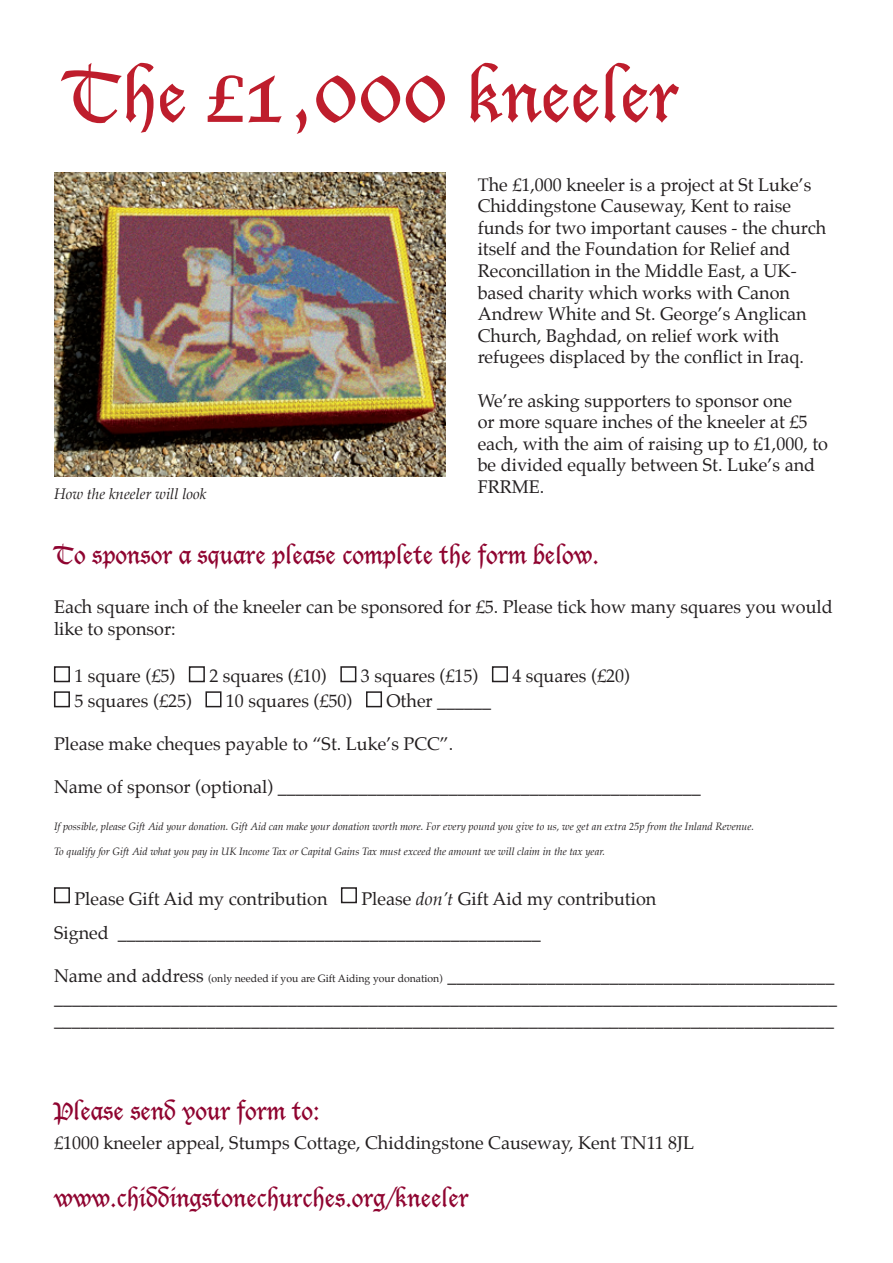
<style>
.page{position:relative;width:893px;height:1263px;background:#fff}
.page>*{position:absolute;margin:0;border:0;box-sizing:border-box;transform-origin:0 0}
.t1{font:69px "Lucida Blackletter";color:#be1d2c}
.t2{font:24px "Lucida Blackletter";color:#8f0430}
.t3{font:18px/21.6px "Palatino";color:#231f20}
.t4{font:italic 15px "Palatino";color:#231f20}
.t5{font:italic 10.5px "Palatino";color:#231f20}
.s1{font-size:84px}
.s2{font-style:inherit}
.s3{font-style:italic}
.s4{font-size:10.5px}
</style>
<div class="page">
<img style="left:54px;top:172px;width:392px;height:304px">
<div style="left:54px;top:666px;width:16px;height:16px;border:2px solid #231f20"></div>
<div style="left:189px;top:666px;width:16px;height:16px;border:2px solid #231f20"></div>
<div style="left:340px;top:666px;width:16px;height:16px;border:2px solid #231f20"></div>
<div style="left:492px;top:666px;width:16px;height:16px;border:2px solid #231f20"></div>
<div style="left:54px;top:691px;width:16px;height:16px;border:2px solid #231f20"></div>
<div style="left:205px;top:691px;width:16px;height:16px;border:2px solid #231f20"></div>
<div style="left:366px;top:691px;width:16px;height:16px;border:2px solid #231f20"></div>
<div style="left:54px;top:887px;width:16px;height:16px;border:2px solid #231f20"></div>
<div style="left:341px;top:887px;width:16px;height:16px;border:2px solid #231f20"></div>
<h1 class="t1" style="left:64px;top:56px;width:616px">The <span class="s1">£1,000</span> kneeler</h1>
<p class="t4" style="left:54px;top:485px;width:154px">How the kneeler will look</p>
<p class="t3" style="left:478px;top:175px;width:350px">The £1,000 kneeler is a project at St Luke’s Chiddingstone Causeway, Kent to raise funds for two important causes - the church itself and the Foundation for Relief and Reconcillation in the Middle East, a UK&shy;based charity which works with Canon Andrew White and St. George’s Anglican Church, Baghdad, on relief work with refugees displaced by the conflict in Iraq.</p>
<p class="t3" style="left:478px;top:391px;width:352px">We’re asking supporters to sponsor one<br>or more square inches of the kneeler at £5 each, with the aim of raising up to £1,000, to be divided equally between St. Luke’s and FRRME.</p>
<h2 class="t2" style="left:54px;top:541px;width:547px">To sponsor a square please complete the form below.</h2>
<p class="t3" style="left:54px;top:598px;width:780px">Each square inch of the kneeler can be sponsored for £5. Please tick how many squares you would like to sponsor:</p>
<p class="t3" style="left:74px;top:666px;width:102px">1 square (£5)</p>
<p class="t3" style="left:209px;top:666px;width:119px">2 squares (£10)</p>
<p class="t3" style="left:361px;top:666px;width:119px">3 squares (£15)</p>
<p class="t3" style="left:512px;top:666px;width:119px">4 squares (£20)</p>
<p class="t3" style="left:74px;top:691px;width:119px">5 squares (£25)</p>
<p class="t3" style="left:226px;top:691px;width:128px">10 squares (£50)</p>
<p class="t3" style="left:386px;top:691px;width:106px">Other ______</p>
<p class="t3" style="left:54px;top:734px;width:401px">Please make cheques payable to “St. Luke’s PCC”.</p>
<p class="t3" style="left:54px;top:778px;width:648px">Name of sponsor (optional) _______________________________________________</p>
<p class="t5" style="left:54px;top:820px;width:702px">If possible, please Gift Aid your donation. Gift Aid can make your donation worth more. For every pound you give to us, we get an extra 2<span class="s2">5</span>p from the Inland Revenue.</p>
<p class="t5" style="left:54px;top:845px;width:553px">To qualify for Gift Aid what you pay in UK Income Tax or Capital Gains Tax must exceed the amount we will claim in the tax year.</p>
<p class="t3" style="left:74px;top:890px;width:255px">Please Gift Aid my contribution</p>
<p class="t3" style="left:54px;top:883px;width:604px;line-height:34.2px;text-indent:307px">Please <span class="s3">don’t</span> Gift Aid my contribution<br>Signed _______________________________________________</p>
<p class="t3" style="left:54px;top:967px;width:784px">Name and address <span class="s4">(only needed if you are Gift Aiding your donation)</span> ___________________________________________ _______________________________________________________________________________________ _______________________________________________________________________________________</p>
<h2 class="t2" style="left:54px;top:1097px;width:267px">Please send your form to:</h2>
<p class="t3" style="left:54px;top:1133px;width:642px">£1000 kneeler appeal, Stumps Cottage, Chiddingstone Causeway, Kent TN11 8JL</p>
<h2 class="t2" style="left:54px;top:1183px;width:416px">www.chiddingstonechurches.org/kneeler</h2>
</div>
